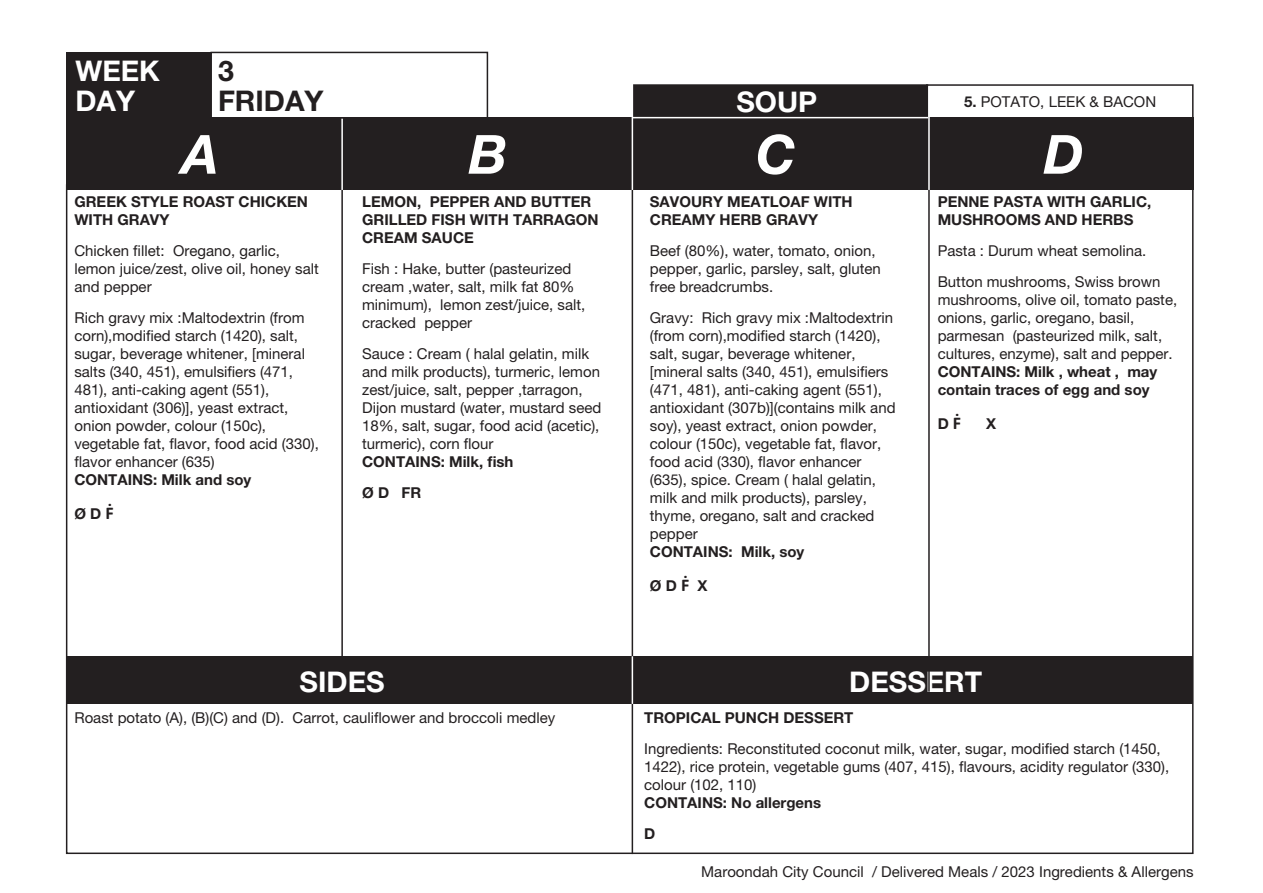
<style>
.page{position:relative;width:1263px;height:893px;background:#fff}
.page>*{position:absolute;margin:0;border:0;box-sizing:border-box;transform-origin:0 0}
.t1{font:italic 700 54px "Helvetica Neue";color:#fff}
.t2{font:700 28.5px "Helvetica Neue";color:#fff}
.t3{font:700 28.5px "Helvetica Neue";color:#231f20}
.t4{font:15px/18px "Helvetica Neue";color:#231f20}
.t5{font:700 15px/18px "Helvetica Neue";color:#231f20}
.s1{font-weight:700}
.s2{font-family:"Calibri";font-size:18px}
</style>
<div class="page">
<div style="left:210px;top:52px;width:278px;height:72px;border:2px solid #231f20"></div>
<div style="left:66px;top:656px;width:1127px;height:48px;background:#231f20"></div>
<div style="left:633px;top:85px;width:294px;height:99px;background:#231f20"></div>
<div style="left:632px;top:84px;width:296px;height:101px;border:2px solid #231f20"></div>
<div style="left:66px;top:118px;width:1127px;height:72px;background:#231f20"></div>
<div style="left:926px;top:84px;width:267px;height:101px;border:2px solid #231f20"></div>
<div style="left:66px;top:52px;width:144px;height:72px;background:#231f20"></div>
<hr style="left:341px;top:119px;width:2px;height:544px;background:#231f20">
<hr style="left:341px;top:119px;width:2px;height:71px;background:#fff">
<hr style="left:632px;top:118px;width:1px;height:736px;background:#231f20">
<hr style="left:632px;top:656px;width:1px;height:48px;background:#fff">
<hr style="left:632px;top:83px;width:1px;height:107px;background:#fff">
<hr style="left:928px;top:185px;width:2px;height:507px;background:#231f20">
<hr style="left:928px;top:86px;width:2px;height:104px;background:#fff">
<hr style="left:632px;top:117px;width:296px;height:1px;background:#fff">
<h2 class="t2" style="left:75px;top:53px;width:86px">WEEK</h2>
<h2 class="t3" style="left:218px;top:53px;width:17px">3</h2>
<h2 class="t2" style="left:75px;top:83px;width:61px">DAY</h2>
<h2 class="t3" style="left:218px;top:83px;width:107px">FRIDAY</h2>
<h2 class="t2" style="left:736px;top:85px;width:82px">SOUP</h2>
<p class="t4" style="left:964px;top:93px;width:193px"><span class="s1">5.</span> POTATO, LEEK &amp; BACON</p>
<h1 class="t1" style="left:182px;top:121px;width:38px">A</h1>
<h1 class="t1" style="left:469px;top:121px;width:40px">B</h1>
<h1 class="t1" style="left:756px;top:121px;width:42px">C</h1>
<h1 class="t1" style="left:1044px;top:121px;width:42px">D</h1>
<p class="t5" style="left:74px;top:193px;width:235px">GREEK STYLE ROAST CHICKEN<br>WITH GRAVY</p>
<p class="t4" style="left:74px;top:242px;width:246px">Chicken fillet: Oregano, garlic, lemon juice/zest, olive oil, honey salt and pepper</p>
<p class="t4" style="left:74px;top:308px;width:246px">Rich gravy mix :Maltodextrin (from corn),modified starch (1420), salt, sugar, beverage whitener, [mineral salts (340, 451), emulsifiers (471, 481), anti-caking agent (551), antioxidant (306)], yeast extract, onion powder, colour (150c), vegetable fat, flavor, food acid (330), flavor enhancer (635)</p>
<p class="t5" style="left:74px;top:470px;width:178px">CONTAINS: Milk and soy</p>
<p class="t5" style="left:74px;top:504px;width:41px">Ø D <span class="s2">Ḟ</span></p>
<p class="t5" style="left:362px;top:193px;width:238px">LEMON, PEPPER AND BUTTER<br>GRILLED FISH WITH TARRAGON<br>CREAM SAUCE</p>
<p class="t4" style="left:362px;top:260px;width:225px">Fish : Hake, butter (pasteurized cream ,water, salt, milk fat 80% minimum), lemon zest/juice, salt, cracked pepper</p>
<p class="t4" style="left:362px;top:344px;width:241px">Sauce : Cream ( halal gelatin, milk and milk products), turmeric, lemon zest/juice, salt, pepper ,tarragon, Dijon mustard (water, mustard seed 18%, salt, sugar, food acid (acetic), turmeric), corn flour</p>
<p class="t5" style="left:362px;top:446px;width:153px;line-height:30.8px">CONTAINS: Milk, fish<br>Ø D FR</p>
<p class="t5" style="left:650px;top:193px;width:204px">SAVOURY MEATLOAF WITH<br>CREAMY HERB GRAVY</p>
<p class="t4" style="left:650px;top:241px;width:232px">Beef (80%), water, tomato, onion, pepper, garlic, parsley, salt, gluten free breadcrumbs.</p>
<p class="t4" style="left:650px;top:308px;width:247px">Gravy: Rich gravy mix :Maltodextrin (from corn),modified starch (1420), salt, sugar, beverage whitener, [mineral salts (340, 451), emulsifiers (471, 481), anti-caking agent (551), antioxidant (307b)](contains milk and soy), yeast extract, onion powder, colour (150c), vegetable fat, flavor, food acid (330), flavor enhancer (635), spice. Cream ( halal gelatin, milk and milk products), parsley, thyme, oregano, salt and cracked pepper</p>
<p class="t5" style="left:650px;top:542px;width:156px">CONTAINS: Milk, soy</p>
<p class="t5" style="left:650px;top:576px;width:59px">Ø D <span class="s2">Ḟ</span> X</p>
<p class="t5" style="left:938px;top:193px;width:215px">PENNE PASTA WITH GARLIC,<br>MUSHROOMS AND HERBS</p>
<p class="t4" style="left:938px;top:235px;width:224px;line-height:30.8px">Pasta : Durum wheat semolina.<br>Button mushrooms, Swiss brown</p>
<p class="t4" style="left:938px;top:290px;width:241px">mushrooms, olive oil, tomato paste, onions, garlic, oregano, basil, parmesan (pasteurized milk, salt, cultures, enzyme), salt and pepper.</p>
<p class="t5" style="left:938px;top:362px;width:221px">CONTAINS: Milk , wheat , may contain traces of egg and soy</p>
<p class="t5" style="left:938px;top:414px;width:25px">D <span class="s2">Ḟ</span></p>
<p class="t5" style="left:986px;top:415px;width:12px">X</p>
<h2 class="t2" style="left:300px;top:664px;width:86px">SIDES</h2>
<h2 class="t2" style="left:849px;top:664px;width:135px">DESSERT</h2>
<p class="t4" style="left:74px;top:709px;width:482px">Roast potato (A), (B)(C) and (D). Carrot, cauliflower and broccoli medley</p>
<p class="t5" style="left:644px;top:709px;width:211px">TROPICAL PUNCH DESSERT</p>
<p class="t4" style="left:644px;top:739px;width:526px">Ingredients: Reconstituted coconut milk, water, sugar, modified starch (1450,<br>1422), rice protein, vegetable gums (407, 415), flavours, acidity regulator (330), colour (102, 110)</p>
<p class="t5" style="left:644px;top:787px;width:178px;line-height:30.8px">CONTAINS: No allergens<br>D</p>
<p class="t4" style="left:701px;top:862px;width:494px">Maroondah City Council / Delivered Meals / 2023 Ingredients &amp; Allergens</p>
</div>
